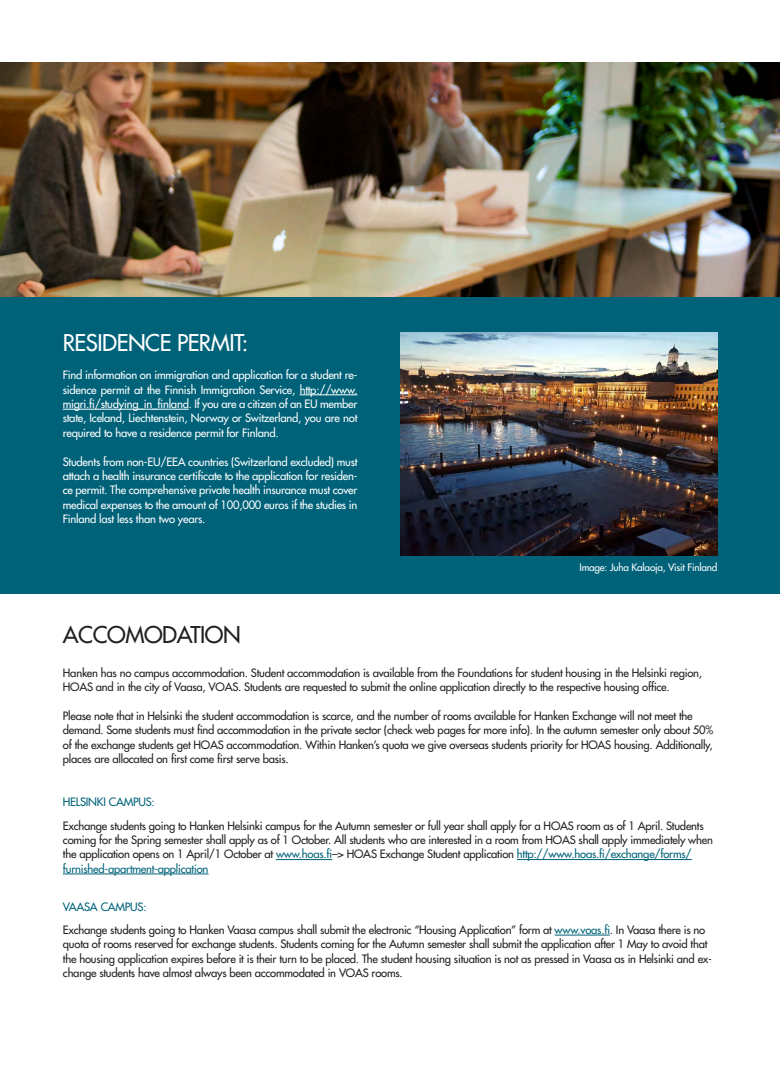
<style>
.page{position:relative;width:780px;height:1088px;background:#fff}
.page>*{position:absolute;margin:0;border:0;box-sizing:border-box;transform-origin:0 0}
.t1{font:22.5px "Futura";letter-spacing:-.02em;color:#fff}
.t2{font:22.5px "Futura";letter-spacing:-.02em;color:#231f20}
.t3{font:11.25px/14.4px "Futura";letter-spacing:-.02em;color:#231f20}
.t4{font:11.25px/14.4px "Futura";letter-spacing:-.02em;color:#fff;text-align:justify}
.t5{font:11.25px "Futura";letter-spacing:-.02em;color:#006279}
.t6{font:10px "Futura";letter-spacing:-.02em;color:#fff}
.s1{color:#006279}
</style>
<div class="page">
<div style="left:0;top:204px;width:780px;height:390px;background:#006279"></div>
<img style="left:0;top:63px;width:780px;height:234px">
<hr style="left:276px;top:859px;width:56px;height:1px;background:#006279">
<hr style="left:517px;top:859px;width:174px;height:1px;background:#006279">
<hr style="left:63px;top:873px;width:145px;height:1px;background:#006279">
<hr style="left:554px;top:935px;width:56px;height:1px;background:#006279">
<hr style="left:300px;top:394px;width:57px;height:1px;background:#fff">
<hr style="left:63px;top:409px;width:126px;height:1px;background:#fff">
<img style="left:400px;top:333px;width:317px;height:222px">
<p class="t1" style="left:63px;top:328px;width:187px">RESIDENCE PERMIT:</p>
<p class="t4" style="left:63px;top:368px;width:296px">Find information on immigration and application for a student re&shy;sidence permit at the Finnish Immigration Service, http://www. migri.fi/studying_in_finland. If you are a citizen of an EU member state, Iceland, Liechtenstein, Norway or Switzerland, you are not required to have a residence permit for Finland.</p>
<p class="t4" style="left:63px;top:454px;width:296px">Students from non-EU/EEA countries (Switzerland excluded) must attach a health insurance certificate to the application for residen&shy;ce permit. The comprehensive private health insurance must cover medical expenses to the amount of 100,000 euros if the studies in Finland last less than two years.</p>
<p class="t6" style="left:579px;top:561px;width:139px">Image: Juha Kalaoja, Visit Finland</p>
<p class="t2" style="left:63px;top:621px;width:179px">ACCOMODATION</p>
<p class="t3" style="left:63px;top:665px;width:640px">Hanken has no campus accommodation. Student accommodation is available from the Foundations for student housing in the Helsinki region,<br>HOAS and in the city of Vaasa, VOAS. Students are requested to submit the online application directly to the respective housing office.</p>
<p class="t3" style="left:63px;top:709px;width:652px">Please note that in Helsinki the student accommodation is scarce, and the number of rooms available for Hanken Exchange will not meet the demand. Some students must find accommodation in the private sector (check web pages for more info). In the autumn semester only about 50% of the exchange students get HOAS accommodation. Within Hanken’s quota we give overseas students priority for HOAS housing. Additionally, places are allocated on first come first serve basis.</p>
<p class="t5" style="left:63px;top:795px;width:93px">HELSINKI CAMPUS:</p>
<p class="t3" style="left:63px;top:818px;width:651px">Exchange students going to Hanken Helsinki campus for the Autumn semester or full year shall apply for a HOAS room as of 1 April. Students coming for the Spring semester shall apply as of 1 October. All students who are interested in a room from HOAS shall apply immediately when the application opens on 1 April/1 October at <span class="s1">www.hoas.fi</span>–&gt; HOAS Exchange Student application <span class="s1">http://www.hoas.fi/exchange/forms/ furnished-apartment-application</span></p>
<p class="t5" style="left:63px;top:899px;width:85px">VAASA CAMPUS:</p>
<p class="t3" style="left:63px;top:922px;width:650px">Exchange students going to Hanken Vaasa campus shall submit the electronic “Housing Application” form at <span class="s1">www.voas.fi</span>. In Vaasa there is no quota of rooms reserved for exchange students. Students coming for the Autumn semester shall submit the application after 1 May to avoid that the housing application expires before it is their turn to be placed. The student housing situation is not as pressed in Vaasa as in Helsinki and ex&shy;change students have almost always been accommodated in VOAS rooms.</p>
</div>
